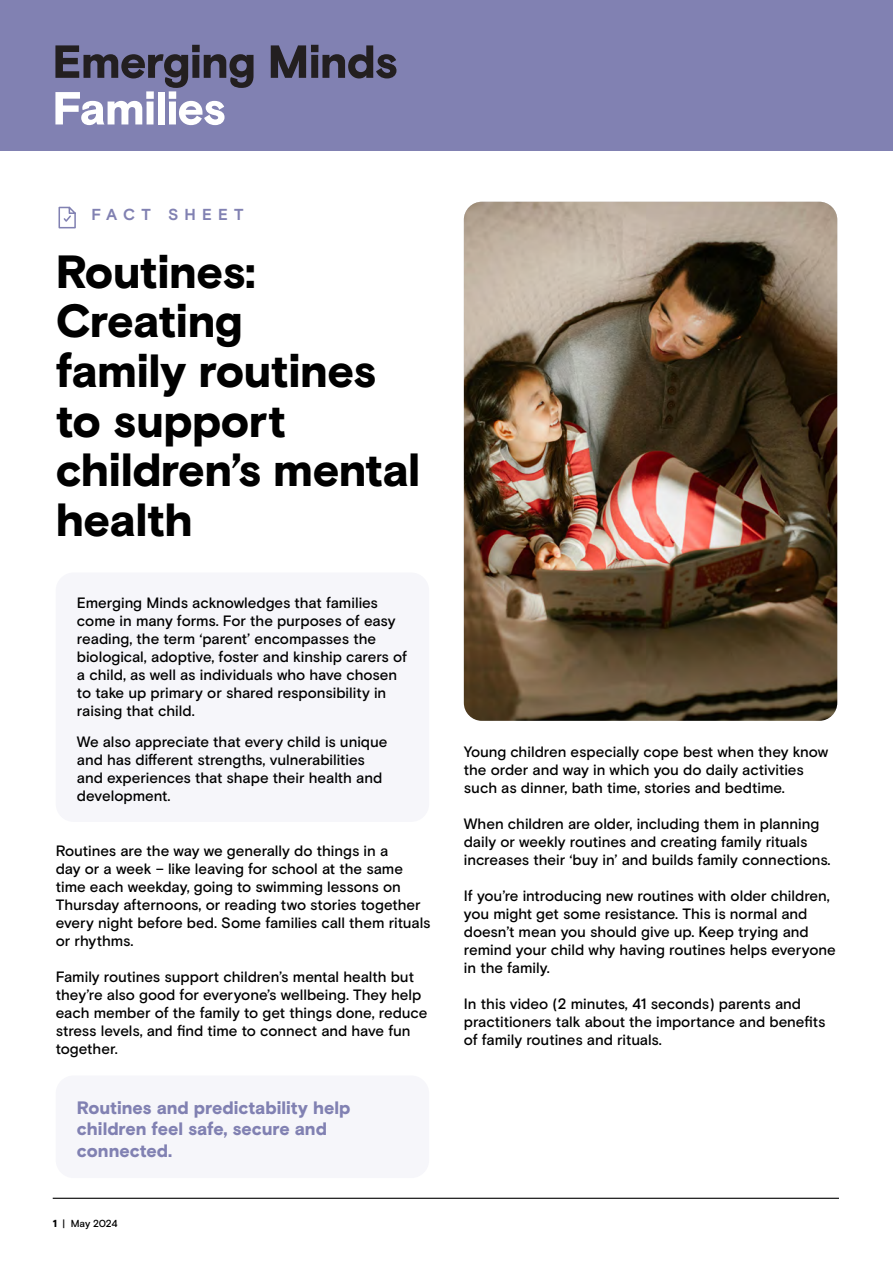
<style>
.page{position:relative;width:893px;height:1263px;background:#fff}
.page>*{position:absolute;margin:0;border:0;box-sizing:border-box;transform-origin:0 0}
.t1{font:900 46.5px/49.5px "Basis Grotesque Pro";letter-spacing:-.015em;color:#000}
.t2{font:900 18px/21.6px "Basis Grotesque Pro";letter-spacing:-.005em;color:#8181b2}
.t3{font:700 15.9px "Basis Grotesque Pro";letter-spacing:.385em;color:#8181b2}
.t4{font:500 15px/18px "Basis Grotesque Pro";letter-spacing:-.005em;color:#000}
.t5{font:500 10.2px "Basis Grotesque Pro";letter-spacing:-.02em;color:#000}
.s1{font-weight:900}
</style>
<div class="page">
<div style="left:0;top:0;width:893px;height:151px;background:#8181b2"></div>
<hr style="left:53px;top:1198px;width:786px;height:1px;background:#000">
<svg style="left:271px;top:45px;width:125px;height:33px"></svg>
<svg style="left:55px;top:45px;width:199px;height:80px"></svg>
<img style="left:464px;top:202px;width:373px;height:519px">
<svg style="left:58px;top:206px;width:18px;height:23px"></svg>
<div style="left:56px;top:572px;width:373px;height:250px;background:#f6f6fa;border-radius:18px"></div>
<div style="left:56px;top:1075px;width:373px;height:103px;background:#f6f6fa;border-radius:18px"></div>
<p class="t3" style="left:92px;top:205px;width:154px">FACT SHEET</p>
<h1 class="t1" style="left:56px;top:249px;width:366px">Routines:<br>Creating<br>family routines to support children’s mental health</h1>
<p class="t4" style="left:77px;top:594px;width:332px">Emerging Minds acknowledges that families come in many forms. For the purposes of easy reading, the term ‘parent’ encompasses the biological, adoptive, foster and kinship carers of a child, as well as individuals who have chosen to take up primary or shared responsibility in raising that child.</p>
<p class="t4" style="left:77px;top:733px;width:312px">We also appreciate that every child is unique and has different strengths, vulnerabilities and experiences that shape their health and development.</p>
<p class="t4" style="left:56px;top:843px;width:376px">Routines are the way we generally do things in a<br>day or a week – like leaving for school at the same time each weekday, going to swimming lessons on Thursday afternoons, or reading two stories together every night before bed. Some families call them rituals or rhythms.</p>
<p class="t4" style="left:56px;top:969px;width:373px">Family routines support children’s mental health but they’re also good for everyone’s wellbeing. They help each member of the family to get things done, reduce stress levels, and find time to connect and have fun together.</p>
<p class="t2" style="left:77px;top:1097px;width:275px">Routines and predictability help children feel safe, secure and connected.</p>
<p class="t5" style="left:53px;top:1217px;width:66px"><span class="s1">1</span> | May 2024</p>
<p class="t4" style="left:464px;top:743px;width:366px">Young children especially cope best when they know the order and way in which you do daily activities such as dinner, bath time, stories and bedtime.</p>
<p class="t4" style="left:464px;top:815px;width:368px">When children are older, including them in planning daily or weekly routines and creating family rituals increases their ‘buy in’ and builds family connections.</p>
<p class="t4" style="left:464px;top:887px;width:373px">If you’re introducing new routines with older children, you might get some resistance. This is normal and doesn’t mean you should give up. Keep trying and remind your child why having routines helps everyone in the family.</p>
<p class="t4" style="left:464px;top:995px;width:363px">In this video (2 minutes, 41 seconds) parents and practitioners talk about the importance and benefits of family routines and rituals.</p>
</div>
